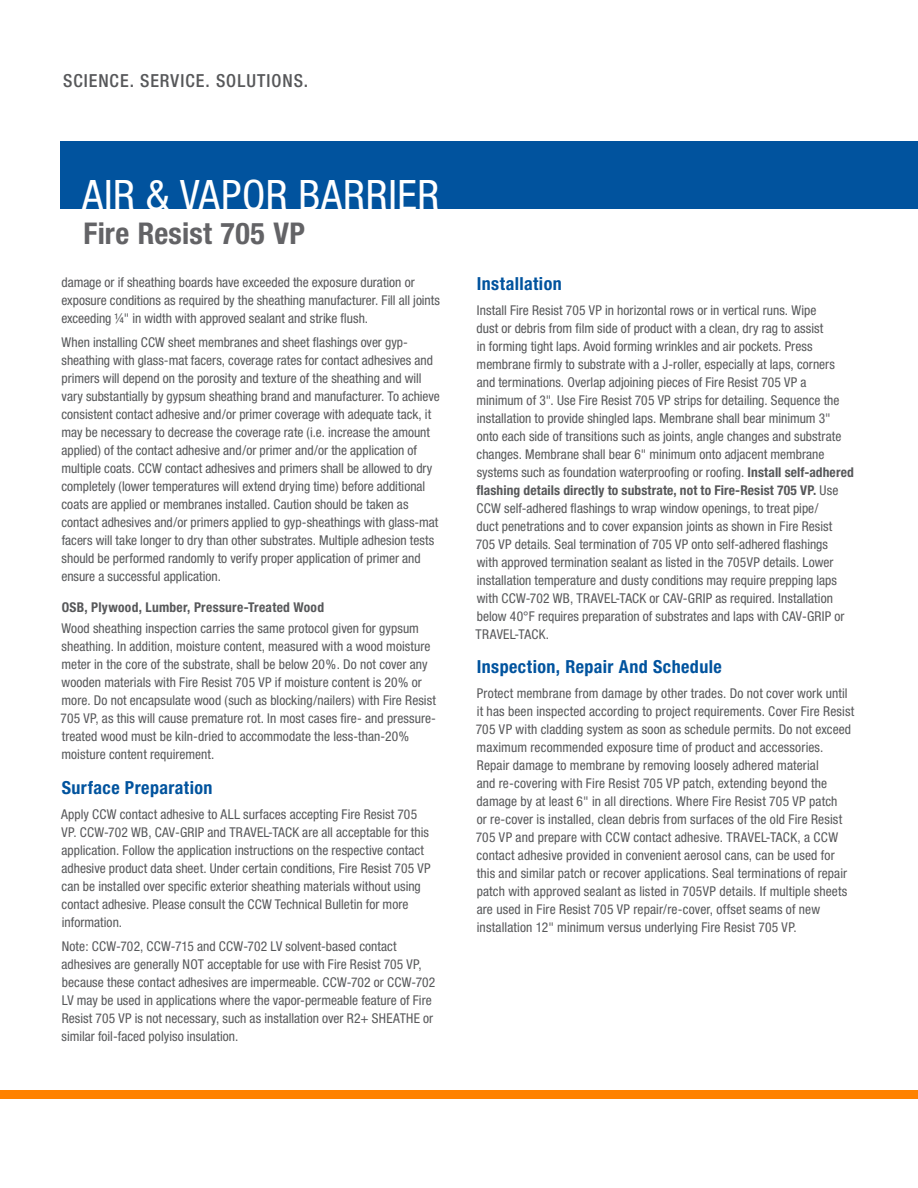
<style>
.page{position:relative;width:918px;height:1188px;background:#fff}
.page>*{position:absolute;margin:0;border:0;box-sizing:border-box;transform-origin:0 0}
.Body_Text{font:condensed 42px "Helvetica Neue";letter-spacing:.015em;color:#fff}
.t1{font:700 condensed 30px "Helvetica Neue";letter-spacing:.005em;color:#636366}
.t2{font:700 condensed 18px "Helvetica Neue";letter-spacing:.025em;color:#01539e}
.Body_Text-2{font:500 condensed 18px "Helvetica Neue";letter-spacing:.055em;color:#57585a}
.t3{font:condensed 13.5px/18px "Helvetica Neue";letter-spacing:.005em;color:#57585a}
.t4{font:700 condensed 13.5px "Helvetica Neue";letter-spacing:.02em;color:#57585a}
.s1{font-weight:700}
</style>
<div class="page">
<div style="left:61px;top:141px;width:857px;height:68px;background:#01539e"></div>
<div style="left:0;top:1090px;width:918px;height:9px;background:#ff8200"></div>
<p class="Body_Text-2" style="left:63px;top:70px;width:247px">SCIENCE. SERVICE. SOLUTIONS.</p>
<p class="Body_Text" style="left:82px;top:171px;width:359px">AIR &amp; VAPOR BARRIER</p>
<p class="t1" style="left:84px;top:215px;width:223px">Fire Resist 705 VP</p>
<p class="t3" style="left:61px;top:273px;width:380px">damage or if sheathing boards have exceeded the exposure duration or exposure conditions as required by the sheathing manufacturer. Fill all joints exceeding ¼" in width with approved sealant and strike flush.</p>
<p class="t3" style="left:61px;top:333px;width:380px">When installing CCW sheet membranes and sheet flashings over gyp&shy;sheathing with glass-mat facers, coverage rates for contact adhesives and primers will depend on the porosity and texture of the sheathing and will vary substantially by gypsum sheathing brand and manufacturer. To achieve consistent contact adhesive and/or primer coverage with adequate tack, it may be necessary to decrease the coverage rate (i.e. increase the amount applied) of the contact adhesive and/or primer and/or the application of multiple coats. CCW contact adhesives and primers shall be allowed to dry completely (lower temperatures will extend drying time) before additional coats are applied or membranes installed. Caution should be taken as contact adhesives and/or primers applied to gyp-sheathings with glass-mat facers will take longer to dry than other substrates. Multiple adhesion tests should be performed randomly to verify proper application of primer and ensure a successful application.</p>
<p class="t4" style="left:62px;top:599px;width:264px">OSB, Plywood, Lumber, Pressure-Treated Wood</p>
<p class="t3" style="left:61px;top:619px;width:377px">Wood sheathing inspection carries the same protocol given for gypsum sheathing. In addition, moisture content, measured with a wood moisture meter in the core of the substrate, shall be below 20%. Do not cover any wooden materials with Fire Resist 705 VP if moisture content is 20% or more. Do not encapsulate wood (such as blocking/nailers) with Fire Resist 705 VP, as this will cause premature rot. In most cases fire- and pressure&shy;treated wood must be kiln-dried to accommodate the less-than-20% moisture content requirement.</p>
<p class="t2" style="left:62px;top:777px;width:152px">Surface Preparation</p>
<p class="t3" style="left:61px;top:805px;width:371px">Apply CCW contact adhesive to ALL surfaces accepting Fire Resist 705<br>VP. CCW-702 WB, CAV-GRIP and TRAVEL-TACK are all acceptable for this application. Follow the application instructions on the respective contact adhesive product data sheet. Under certain conditions, Fire Resist 705 VP can be installed over specific exterior sheathing materials without using contact adhesive. Please consult the CCW Technical Bulletin for more information.</p>
<p class="t3" style="left:62px;top:937px;width:375px">Note: CCW-702, CCW-715 and CCW-702 LV solvent-based contact adhesives are generally NOT acceptable for use with Fire Resist 705 VP, because these contact adhesives are impermeable. CCW-702 or CCW-702<br>LV may be used in applications where the vapor-permeable feature of Fire Resist 705 VP is not necessary, such as installation over R2+ SHEATHE or similar foil-faced polyiso insulation.</p>
<p class="t2" style="left:477px;top:273px;width:86px">Installation</p>
<p class="t3" style="left:476px;top:301px;width:380px">Install Fire Resist 705 VP in horizontal rows or in vertical runs. Wipe<br>dust or debris from film side of product with a clean, dry rag to assist<br>in forming tight laps. Avoid forming wrinkles and air pockets. Press membrane firmly to substrate with a J-roller, especially at laps, corners and terminations. Overlap adjoining pieces of Fire Resist 705 VP a minimum of 3". Use Fire Resist 705 VP strips for detailing. Sequence the installation to provide shingled laps. Membrane shall bear minimum 3" onto each side of transitions such as joints, angle changes and substrate changes. Membrane shall bear 6" minimum onto adjacent membrane systems such as foundation waterproofing or roofing. <span class="s1">Install self-adhered flashing details directly to substrate, not to Fire-Resist 705 VP.</span> Use CCW self-adhered flashings to wrap window openings, to treat pipe/<br>duct penetrations and to cover expansion joints as shown in Fire Resist 705 VP details. Seal termination of 705 VP onto self-adhered flashings<br>with approved termination sealant as listed in the 705VP details. Lower installation temperature and dusty conditions may require prepping laps with CCW-702 WB, TRAVEL-TACK or CAV-GRIP as required. Installation below 40°F requires preparation of substrates and laps with CAV-GRIP or TRAVEL-TACK.</p>
<p class="t2" style="left:477px;top:656px;width:247px">Inspection, Repair And Schedule</p>
<p class="t3" style="left:476px;top:684px;width:380px">Protect membrane from damage by other trades. Do not cover work until it has been inspected according to project requirements. Cover Fire Resist 705 VP with cladding system as soon as schedule permits. Do not exceed maximum recommended exposure time of product and accessories.<br>Repair damage to membrane by removing loosely adhered material<br>and re-covering with Fire Resist 705 VP patch, extending beyond the damage by at least 6" in all directions. Where Fire Resist 705 VP patch<br>or re-cover is installed, clean debris from surfaces of the old Fire Resist 705 VP and prepare with CCW contact adhesive. TRAVEL-TACK, a CCW contact adhesive provided in convenient aerosol cans, can be used for this and similar patch or recover applications. Seal terminations of repair patch with approved sealant as listed in 705VP details. If multiple sheets are used in Fire Resist 705 VP repair/re-cover, offset seams of new installation 12" minimum versus underlying Fire Resist 705 VP.</p>
</div>
